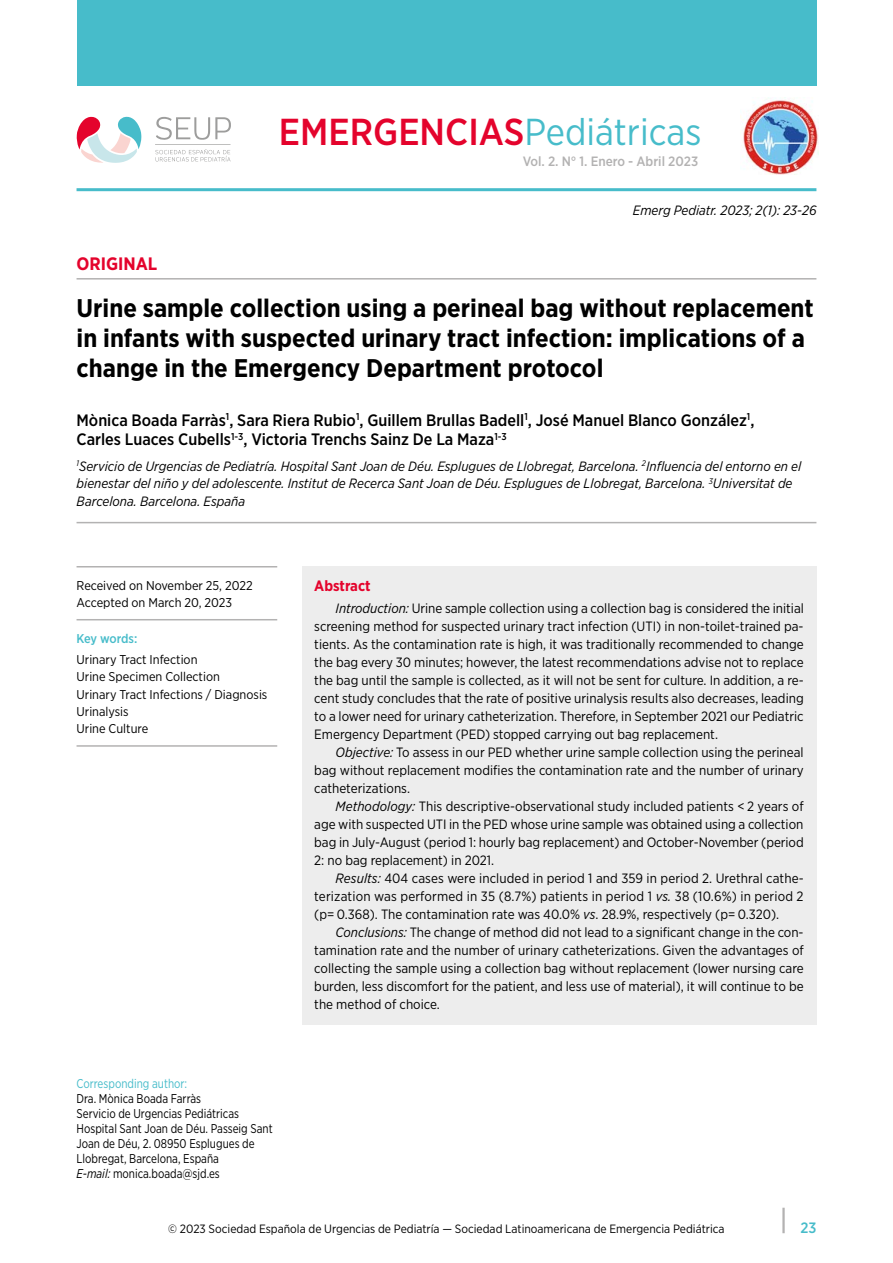
<style>
.page{position:relative;width:893px;height:1263px;background:#fff}
.page>*{position:absolute;margin:0;border:0;box-sizing:border-box;transform-origin:0 0}
.t1{font:500 37.5px "Gotham Narrow";color:#e4032c}
.t2{font:700 25.5px/30px "Gotham Narrow";color:#000}
.t3{font:700 18px "Gotham Narrow";color:#e4032c}
.t4{font:500 16.5px/19.5px "Gotham Narrow";color:#000}
.t5{font:700 15px "Gotham Narrow";color:#e4032c}
.t6{font:500 15px "Gotham Narrow";color:#47bcca}
.t7{font:13.5px/18px "Gotham Narrow";color:#000;text-align:justify}
.t8{font:italic 13.5px/17.2px "Gotham Narrow";color:#000}
.t9{font:500 13.5px "Gotham Narrow";color:#b3b2b2}
.t10{font:12.75px/15px "Gotham Narrow";color:#000;scale:.9 1}
.t11{font:12.75px/17.2px "Gotham Narrow";color:#000}
.t12{font:12.75px "Gotham Narrow";color:#47bcca;scale:.9 1}
.t13{font:500 12.75px "Gotham Narrow";letter-spacing:-.02em;color:#47bcca}
.t14{font:12px "Gotham Narrow";color:#000}
.s1{font-weight:400;color:#47bcca}
.s2{font-style:italic}
</style>
<div class="page">
<hr style="left:782px;top:1208px;width:3px;height:25px;background:#b3b2b2">
<hr style="left:77px;top:188px;width:739px;height:3px;background:#47bcca">
<hr style="left:77px;top:522px;width:739px;height:1px;background:#b3b2b2">
<hr style="left:77px;top:278px;width:739px;height:2px;background:#b3b2b2">
<hr style="left:77px;top:745px;width:200px;height:2px;background:#b3b2b2">
<hr style="left:77px;top:566px;width:200px;height:1px;background:#b3b2b2">
<hr style="left:77px;top:619px;width:200px;height:1px;background:#b3b2b2">
<div style="left:302px;top:566px;width:514px;height:459px;background:#ededed"></div>
<img style="left:743px;top:100px;width:76px;height:75px">
<svg style="left:77px;top:116px;width:64px;height:47px"></svg>
<svg style="left:155px;top:117px;width:76px;height:45px"></svg>
<div style="left:77px;top:0;width:739px;height:85px;background:#47bcca"></div>
<h1 class="t1" style="left:279px;top:108px;width:424px">EMERGENCIAS<span class="s1">Pediátricas</span></h1>
<p class="t9" style="left:523px;top:153px;width:177px">Vol. 2. N° 1. Enero - Abril 2023</p>
<p class="t8" style="left:633px;top:201px;width:185px">Emerg Pediatr. 2023; 2(1): 23-26</p>
<h3 class="t3" style="left:77px;top:252px;width:82px">ORIGINAL</h3>
<h2 class="t2" style="left:77px;top:292px;width:739px">Urine sample collection using a perineal bag without replacement in infants with suspected urinary tract infection: implications of a change in the Emergency Department protocol</h2>
<p class="t4" style="left:77px;top:410px;width:679px">Mònica Boada Farràs<sup>1</sup>, Sara Riera Rubio<sup>1</sup>, Guillem Brullas Badell<sup>1</sup>, José Manuel Blanco González<sup>1</sup>,<br>Carles Luaces Cubells<sup>1-3</sup>, Victoria Trenchs Sainz De La Maza<sup>1-3</sup></p>
<p class="t8" style="left:77px;top:457px;width:726px"><sup>1</sup>Servicio de Urgencias de Pediatría. Hospital Sant Joan de Déu. Esplugues de Llobregat, Barcelona. <sup>2</sup>Influencia del entorno en el bienestar del niño y del adolescente. Institut de Recerca Sant Joan de Déu. Esplugues de Llobregat, Barcelona. <sup>3</sup>Universitat de<br>Barcelona. Barcelona. España</p>
<p class="t11" style="left:77px;top:576px;width:178px">Received on November 25, 2022<br>Accepted on March 20, 2023</p>
<p class="t13" style="left:77px;top:630px;width:62px">Key words:</p>
<p class="t11" style="left:77px;top:651px;width:192px">Urinary Tract Infection<br>Urine Specimen Collection<br>Urinary Tract Infections / Diagnosis<br>Urinalysis<br>Urine Culture</p>
<p class="t12" style="left:77px;top:1075px;width:125px">Corresponding author:</p>
<p class="t10" style="left:77px;top:1091px;width:219px">Dra. Mònica Boada Farràs<br>Servicio de Urgencias Pediátricas<br>Hospital Sant Joan de Déu. Passeig Sant<br>Joan de Déu, 2. 08950 Esplugues de<br>Llobregat, Barcelona, España<br><span class="s2">E-mail:</span> monica.boada@sjd.es</p>
<p class="t5" style="left:314px;top:576px;width:58px">Abstract</p>
<p class="t7" style="left:314px;top:599px;width:491px;text-indent:21px"><span class="s2">Introduction:</span> Urine sample collection using a collection bag is considered the initial screening method for suspected urinary tract infection (UTI) in non-toilet-trained pa&shy;tients. As the contamination rate is high, it was traditionally recommended to change the bag every 30 minutes; however, the latest recommendations advise not to replace the bag until the sample is collected, as it will not be sent for culture. In addition, a re&shy;cent study concludes that the rate of positive urinalysis results also decreases, leading to a lower need for urinary catheterization. Therefore, in September 2021 our Pediatric Emergency Department (PED) stopped carrying out bag replacement.</p>
<p class="t7" style="left:314px;top:743px;width:491px;text-indent:21px"><span class="s2">Objective:</span> To assess in our PED whether urine sample collection using the perineal bag without replacement modifies the contamination rate and the number of urinary catheterizations.</p>
<p class="t7" style="left:314px;top:797px;width:491px;text-indent:21px"><span class="s2">Methodology:</span> This descriptive-observational study included patients &lt; 2 years of age with suspected UTI in the PED whose urine sample was obtained using a collection bag in July-August (period 1: hourly bag replacement) and October-November (period 2: no bag replacement) in 2021.</p>
<p class="t7" style="left:314px;top:869px;width:491px;text-indent:21px"><span class="s2">Results:</span> 404 cases were included in period 1 and 359 in period 2. Urethral cathe&shy;terization was performed in 35 (8.7%) patients in period 1 <span class="s2">vs.</span> 38 (10.6%) in period 2 (p= 0.368). The contamination rate was 40.0% <span class="s2">vs</span>. 28.9%, respectively (p= 0.320).</p>
<p class="t7" style="left:314px;top:923px;width:491px;text-indent:21px"><span class="s2">Conclusions:</span> The change of method did not lead to a significant change in the con&shy;tamination rate and the number of urinary catheterizations. Given the advantages of collecting the sample using a collection bag without replacement (lower nursing care burden, less discomfort for the patient, and less use of material), it will continue to be the method of choice.</p>
<p class="t14" style="left:168px;top:1221px;width:558px">© 2023 Sociedad Española de Urgencias de Pediatría — Sociedad Latinoamericana de Emergencia Pediátrica</p>
<p class="t6" style="left:800px;top:1218px;width:18px">23</p>
</div>
